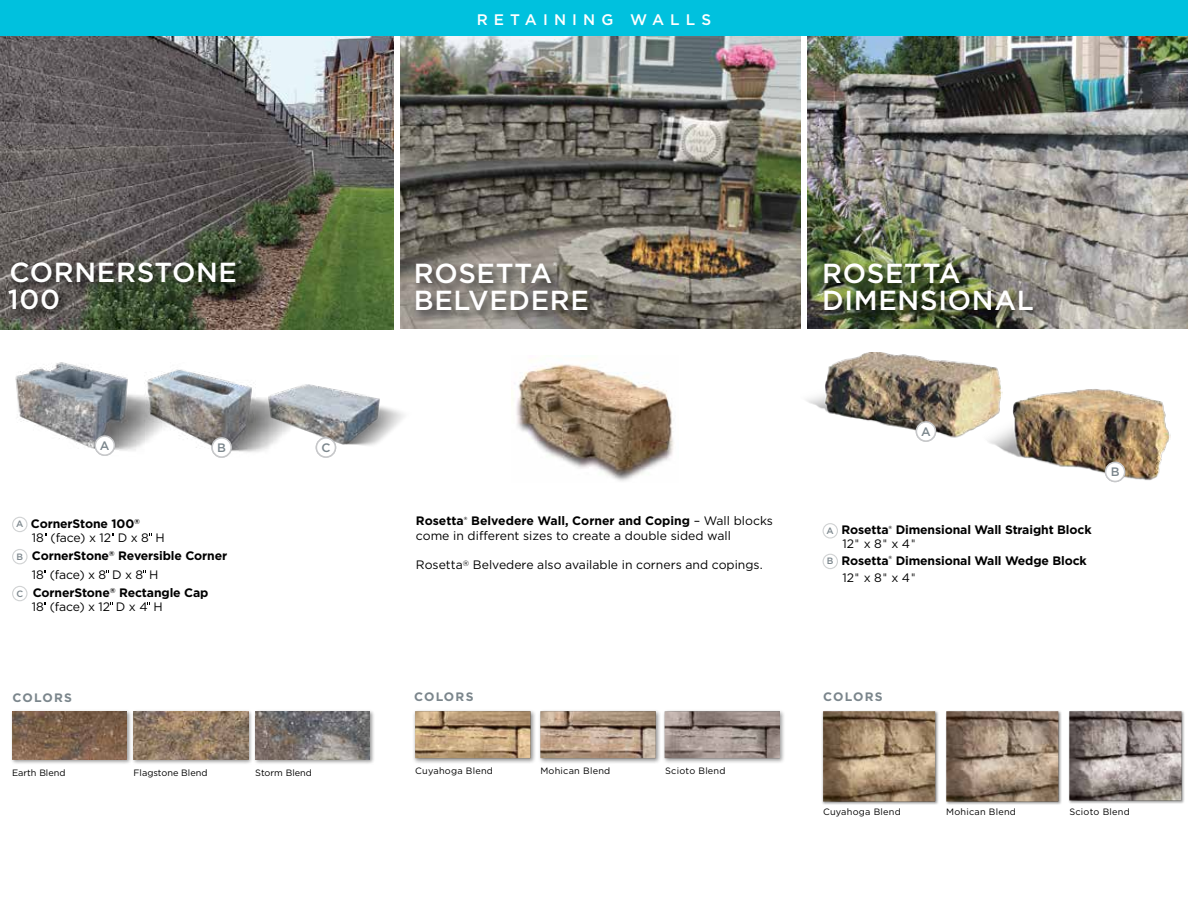
<style>
.page{position:relative;width:1188px;height:918px;background:#fff}
.page>*{position:absolute;margin:0;border:0;box-sizing:border-box;transform-origin:0 0}
.t1{font:500 27.6px "Gotham";letter-spacing:.025em;color:#fff}
.t2{font:500 15.3px "Gotham";letter-spacing:.4em;color:#fff}
.t3{font:12.3px/13.8px "Gotham";color:#000}
.t4{font:700 12.3px/13.8px "Gotham";letter-spacing:-.01em;color:#000}
.t5{font:700 12.3px "Gotham";letter-spacing:.1em;color:#7b868c}
.t6{font:500 12.3px "Gotham";color:#7b868c}
.t7{font:9.15px "Gotham";letter-spacing:.025em;color:#000}
.t8{font:9.15px "Gotham";color:#000}
.t9{font:500 5.4px "Gotham";color:#fff}
.t10{font:700 4.5px "Gotham";color:#000}
.s1{font-weight:500;font-size:9.15px;color:#7b868c}
.s2{font-weight:700}
.s3{font-weight:400}
.s4{font-family:"Avenir";font-weight:300}
</style>
<div class="page">
<img style="left:323px;top:387px;width:81px;height:71px">
<img style="left:186px;top:371px;width:137px;height:87px">
<img style="left:15px;top:362px;width:171px;height:94px">
<img style="left:0;top:35px;width:393px;height:295px">
<div style="left:6px;top:257px;width:248px;height:65px;background:#000;opacity:.75"></div>
<div style="left:12px;top:517px;width:16px;height:15px;border:1px solid #d1d3d4;border-radius:50%"></div>
<div style="left:12px;top:549px;width:16px;height:15px;border:1px solid #d1d3d4;border-radius:50%"></div>
<div style="left:12px;top:586px;width:16px;height:15px;border:1px solid #d1d3d4;border-radius:50%"></div>
<div style="left:10px;top:709px;width:122px;height:56px;background:#000;opacity:.4"></div>
<img style="left:12px;top:711px;width:115px;height:48px">
<div style="left:95px;top:436px;width:19px;height:19px;background:#fff;border-radius:50%"></div>
<div style="left:94px;top:435px;width:21px;height:21px;border:2px solid #c7c8ca;border-radius:50%"></div>
<div style="left:316px;top:438px;width:19px;height:19px;background:#fff;border-radius:50%"></div>
<div style="left:316px;top:437px;width:20px;height:21px;border:2px solid #c7c8ca;border-radius:50%"></div>
<div style="left:212px;top:438px;width:19px;height:19px;background:#fff;border-radius:50%"></div>
<div style="left:211px;top:437px;width:21px;height:21px;border:2px solid #c7c8ca;border-radius:50%"></div>
<div style="left:131px;top:709px;width:123px;height:56px;background:#000;opacity:.4"></div>
<img style="left:134px;top:711px;width:114px;height:48px">
<div style="left:253px;top:709px;width:122px;height:56px;background:#000;opacity:.4"></div>
<img style="left:255px;top:711px;width:115px;height:48px">
<img style="left:808px;top:35px;width:380px;height:294px">
<img style="left:400px;top:35px;width:401px;height:294px">
<div style="left:413px;top:259px;width:187px;height:64px;background:#000;opacity:.75"></div>
<div style="left:821px;top:259px;width:224px;height:64px;background:#000;opacity:.75"></div>
<div style="left:413px;top:709px;width:123px;height:55px;background:#000;opacity:.44"></div>
<img style="left:415px;top:711px;width:115px;height:47px">
<div style="left:538px;top:709px;width:123px;height:55px;background:#000;opacity:.44"></div>
<img style="left:540px;top:711px;width:116px;height:47px">
<div style="left:662px;top:709px;width:124px;height:55px;background:#000;opacity:.4"></div>
<img style="left:665px;top:711px;width:115px;height:47px">
<img style="left:514px;top:364px;width:160px;height:117px">
<div style="left:823px;top:523px;width:15px;height:16px;border:1px solid #d1d3d4;border-radius:50%"></div>
<div style="left:823px;top:554px;width:15px;height:15px;border:1px solid #d1d3d4;border-radius:50%"></div>
<img style="left:806px;top:353px;width:195px;height:89px">
<img style="left:973px;top:388px;width:197px;height:95px">
<div style="left:1106px;top:462px;width:19px;height:19px;background:#fff;border-radius:50%"></div>
<div style="left:1105px;top:462px;width:20px;height:20px;border:2px solid #c7c8ca;border-radius:50%"></div>
<div style="left:916px;top:422px;width:20px;height:19px;background:#fff;border-radius:50%"></div>
<div style="left:916px;top:421px;width:20px;height:21px;border:2px solid #c7c8ca;border-radius:50%"></div>
<div style="left:822px;top:710px;width:117px;height:95px;background:#000;opacity:.43"></div>
<img style="left:823px;top:711px;width:112px;height:91px">
<div style="left:945px;top:710px;width:117px;height:95px;background:#000;opacity:.43"></div>
<img style="left:946px;top:711px;width:112px;height:91px">
<div style="left:1068px;top:710px;width:117px;height:94px;background:#000;opacity:.43"></div>
<img style="left:1069px;top:711px;width:113px;height:89px">
<div style="left:0;top:0;width:1188px;height:35px;background:#00c1de"></div>
<p class="t2" style="left:477px;top:11px;width:236px">RETAINING WALLS</p>
<p class="t9" style="left:238px;top:259px;width:6px">®</p>
<h1 class="t1" style="left:9px;top:256px;width:229px">CORNERSTONE</h1>
<h1 class="t1" style="left:8px;top:283px;width:54px">100</h1>
<p class="t9" style="left:553px;top:261px;width:6px">®</p>
<h1 class="t1" style="left:414px;top:285px;width:177px">BELVEDERE</h1>
<h1 class="t1" style="left:414px;top:258px;width:140px">ROSETTA</h1>
<p class="t9" style="left:961px;top:261px;width:6px">®</p>
<h1 class="t1" style="left:822px;top:285px;width:213px">DIMENSIONAL</h1>
<h1 class="t1" style="left:822px;top:258px;width:140px">ROSETTA</h1>
<p class="t6" style="left:921px;top:424px;width:11px">A</p>
<p class="t6" style="left:100px;top:438px;width:11px">A</p>
<p class="t6" style="left:217px;top:440px;width:10px">B</p>
<p class="t6" style="left:321px;top:440px;width:11px">C</p>
<p class="t6" style="left:1111px;top:465px;width:10px">B</p>
<p class="t3" style="left:32px;top:517px;width:134px;text-indent:-16px"><span class="s1">A</span> <span class="s2">CornerStone 100</span><sup>®<br></sup>18 (face) x 12 D x 8 H</p>
<p class="t4" style="left:16px;top:549px;width:212px"><span class="s1">B</span> CornerStone<sup>®</sup> Reversible Corner</p>
<p class="t3" style="left:32px;top:567px;width:128px">18 (face) x 8 D x 8 H</p>
<p class="t4" style="left:16px;top:586px;width:194px"><span class="s1">C</span> CornerStone<sup>®</sup> Rectangle Cap</p>
<p class="t3" style="left:32px;top:600px;width:132px">18 (face) x 12 D x 4 H</p>
<p class="t3" style="left:416px;top:513px;width:359px;line-height:14.7px;text-indent:55px"><span class="s2">Belvedere Wall, Corner and Coping</span> – Wall blocks come in different sizes to create a double sided wall</p>
<p class="t3" style="left:416px;top:558px;width:348px">Rosetta<sup>®</sup> Belvedere also available in corners and copings.</p>
<p class="t4" style="left:416px;top:514px;width:49px">Rosetta</p>
<p class="t10" style="left:464px;top:515px;width:5px">®</p>
<p class="t4" style="left:842px;top:523px;width:251px;text-indent:53px">Dimensional Wall Straight Block<br><span class="s3">12</span><span class="s4">"</span> <span class="s3">x 8</span><span class="s4">"</span> <span class="s3">x 4</span><span class="s4">"</span></p>
<p class="t4" style="left:827px;top:554px;width:63px"><span class="s1">B</span> Rosetta</p>
<p class="t10" style="left:888px;top:555px;width:5px">®</p>
<p class="t4" style="left:827px;top:523px;width:63px"><span class="s1">A</span> Rosetta</p>
<p class="t10" style="left:888px;top:525px;width:5px">®</p>
<p class="t4" style="left:842px;top:552px;width:246px;line-height:16.8px;text-indent:53px">Dimensional Wall Wedge Block<br><span class="s3">12</span><span class="s4">"</span> <span class="s3">x 8</span><span class="s4">"</span> <span class="s3">x 4</span><span class="s4">"</span></p>
<p class="t5" style="left:13px;top:691px;width:61px">COLORS</p>
<p class="t5" style="left:414px;top:690px;width:61px">COLORS</p>
<p class="t5" style="left:823px;top:690px;width:61px">COLORS</p>
<p class="t8" style="left:12px;top:767px;width:55px">Earth Blend</p>
<p class="t8" style="left:134px;top:767px;width:75px">Flagstone Blend</p>
<p class="t8" style="left:255px;top:767px;width:58px">Storm Blend</p>
<p class="t7" style="left:415px;top:766px;width:79px">Cuyahoga Blend</p>
<p class="t7" style="left:540px;top:766px;width:71px">Mohican Blend</p>
<p class="t7" style="left:665px;top:766px;width:62px">Scioto Blend</p>
<p class="t7" style="left:823px;top:807px;width:79px">Cuyahoga Blend</p>
<p class="t7" style="left:946px;top:806px;width:71px">Mohican Blend</p>
<p class="t7" style="left:1069px;top:806px;width:62px">Scioto Blend</p>
</div>
